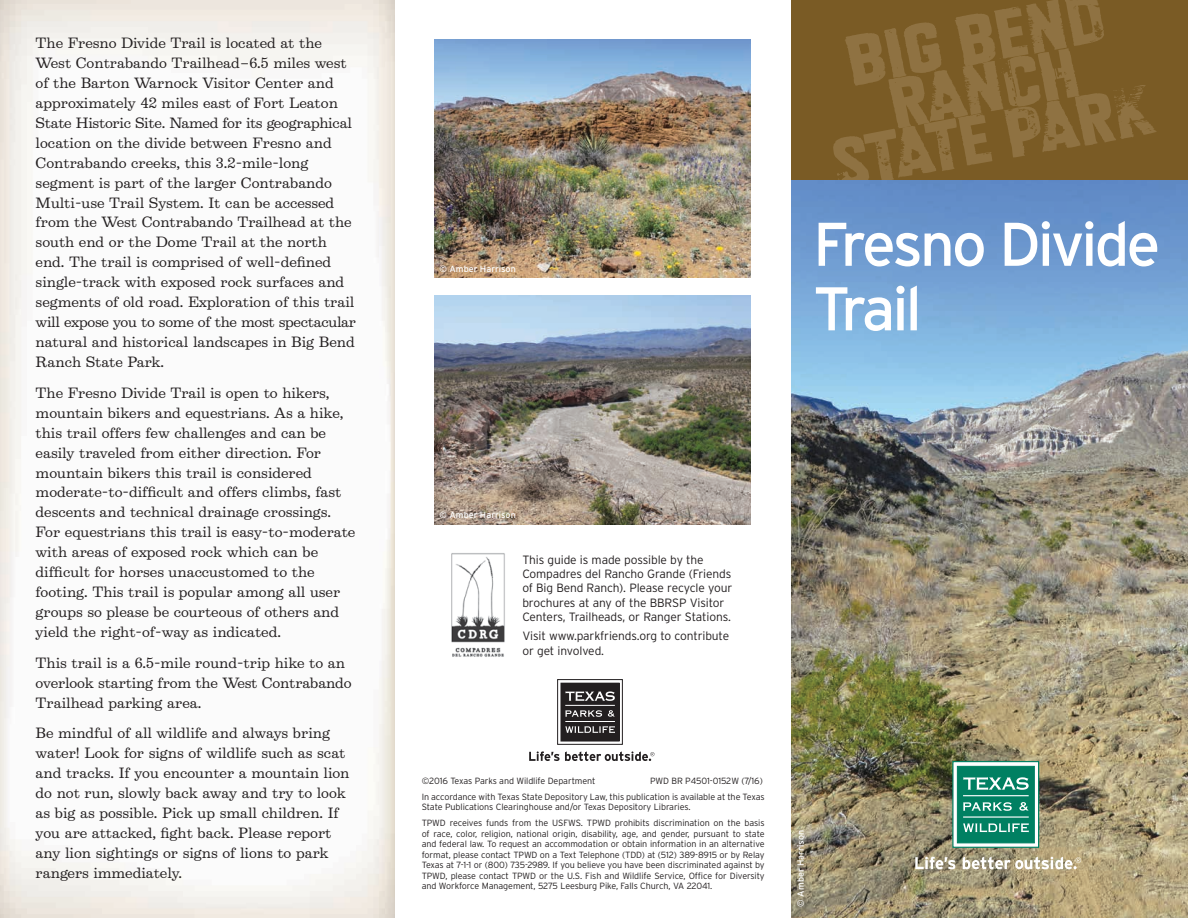
<style>
.page{position:relative;width:1188px;height:918px;background:#fff}
.page>*{position:absolute;margin:0;border:0;box-sizing:border-box;transform-origin:0 0}
.t1{font:800 76.5px "Roadkill";color:#8f7242}
.t2{font:61.5px "Interstate";letter-spacing:-.05em;color:#fff}
.t3{font:13.5px/20px "Belizio";color:#231f20}
.t4{font:300 12px/14.2px "Interstate";letter-spacing:-.01em;color:#231f20}
.t5{font:300 9px/10.5px "Interstate";letter-spacing:-.01em;color:#231f20}
.t6{font:9px "Interstate";color:#fff}
</style>
<div class="page">
<div style="left:791px;top:0;width:397px;height:180px;background:#7a5b25"></div>
<img style="left:791px;top:180px;width:397px;height:738px">
<svg style="left:915px;top:857px;width:40px;height:12px"></svg>
<svg style="left:952px;top:761px;width:87px;height:87px"></svg>
<div style="left:957px;top:766px;width:77px;height:77px;background:#008062;border:1px solid #008062"></div>
<svg style="left:963px;top:777px;width:66px;height:13px"></svg>
<svg style="left:963px;top:823px;width:66px;height:9px"></svg>
<svg style="left:963px;top:802px;width:49px;height:9px"></svg>
<hr style="left:963px;top:795px;width:66px;height:1px;background:#fff">
<hr style="left:963px;top:816px;width:66px;height:2px;background:#fff">
<svg style="left:1019px;top:802px;width:10px;height:9px"></svg>
<svg style="left:963px;top:857px;width:118px;height:12px"></svg>
<img style="left:434px;top:40px;width:316px;height:238px">
<img style="left:434px;top:296px;width:316px;height:228px">
<svg style="left:560px;top:682px;width:60px;height:60px"></svg>
<div style="left:557px;top:679px;width:66px;height:66px;border:1px solid #231f20"></div>
<div style="left:561px;top:683px;width:58px;height:58px;background:#231f20"></div>
<svg style="left:566px;top:691px;width:49px;height:10px"></svg>
<svg style="left:565px;top:726px;width:50px;height:7px"></svg>
<svg style="left:565px;top:710px;width:37px;height:7px"></svg>
<hr style="left:565px;top:705px;width:50px;height:1px;background:#fff">
<hr style="left:565px;top:721px;width:50px;height:1px;background:#fff">
<svg style="left:608px;top:710px;width:7px;height:7px"></svg>
<svg style="left:529px;top:751px;width:126px;height:10px"></svg>
<img style="left:451px;top:553px;width:54px;height:104px">
<p class="t3" style="left:36px;top:33px;width:322px">The Fresno Divide Trail is located at the West Contrabando Trailhead–6.5 miles west of the Barton Warnock Visitor Center and approximately 42 miles east of Fort Leaton State Historic Site. Named for its geographical location on the divide between Fresno and Contrabando creeks, this 3.2-mile-long segment is part of the larger Contrabando Multi-use Trail System. It can be accessed from the West Contrabando Trailhead at the south end or the Dome Trail at the north end. The trail is comprised of well-defined single-track with exposed rock surfaces and segments of old road. Exploration of this trail will expose you to some of the most spectacular natural and historical landscapes in Big Bend Ranch State Park.</p>
<p class="t3" style="left:36px;top:383px;width:321px">The Fresno Divide Trail is open to hikers, mountain bikers and equestrians. As a hike, this trail offers few challenges and can be easily traveled from either direction. For mountain bikers this trail is considered moderate-to-difficult and offers climbs, fast descents and technical drainage crossings.<br>For equestrians this trail is easy-to-moderate with areas of exposed rock which can be difficult for horses unaccustomed to the footing. This trail is popular among all user groups so please be courteous of others and yield the right-of-way as indicated.</p>
<p class="t3" style="left:36px;top:653px;width:317px">This trail is a 6.5-mile round-trip hike to an overlook starting from the West Contrabando<br>Trailhead parking area.</p>
<p class="t3" style="left:36px;top:723px;width:315px">Be mindful of all wildlife and always bring water! Look for signs of wildlife such as scat and tracks. If you encounter a mountain lion do not run, slowly back away and try to look as big as possible. Pick up small children. If you are attacked, fight back. Please report any lion sightings or signs of lions to park rangers immediately.</p>
<p class="t6" style="left:440px;top:264px;width:78px">© Amber Harrison</p>
<h2 class="t1" style="left:835px;top:13px;width:268px;rotate:-10deg">BIG BEND</h2>
<h2 class="t1" style="left:879px;top:56px;width:197px;rotate:-10deg">RANCH</h2>
<h2 class="t1" style="left:823px;top:116px;width:327px;rotate:-10deg">STATE PARK</h2>
<h1 class="t2" style="left:813px;top:210px;width:349px">Fresno Divide</h1>
<h1 class="t2" style="left:813px;top:274px;width:110px">Trail</h1>
<p class="t6" style="left:440px;top:510px;width:78px">© Amber Harrison</p>
<p class="t4" style="left:522px;top:552px;width:211px">This guide is made possible by the Compadres del Rancho Grande (Friends of Big Bend Ranch). Please recycle your brochures at any of the BBRSP Visitor Centers, Trailheads, or Ranger Stations.</p>
<p class="t4" style="left:522px;top:629px;width:208px">Visit www.parkfriends.org to contribute or get involved.</p>
<p class="t5" style="left:422px;top:775px;width:175px">©2016 Texas Parks and Wildlife Department</p>
<p class="t5" style="left:650px;top:775px;width:114px">PWD BR P4501-0152W (7/16)</p>
<p class="t5" style="left:422px;top:791px;width:344px">In accordance with Texas State Depository Law, this publication is available at the Texas<br>State Publications Clearinghouse and/or Texas Depository Libraries.</p>
<p class="t5" style="left:422px;top:818px;width:344px;text-align:justify">TPWD receives funds from the USFWS. TPWD prohibits discrimination on the basis of race, color, religion, national origin, disability, age, and gender, pursuant to state and federal law. To request an accommodation or obtain information in an alternative format, please contact TPWD on a Text Telephone (TDD) at (512) 389-8915 or by Relay Texas at 7-1-1 or (800) 735-2989. If you believe you have been discriminated against by TPWD, please contact TPWD or the U.S. Fish and Wildlife Service, Office for Diversity and Workforce Management, 5275 Leesburg Pike, Falls Church, VA 22041.</p>
<p class="t6" style="left:796px;top:907px;width:78px;rotate:-90deg">© Amber Harrison</p>
</div>
